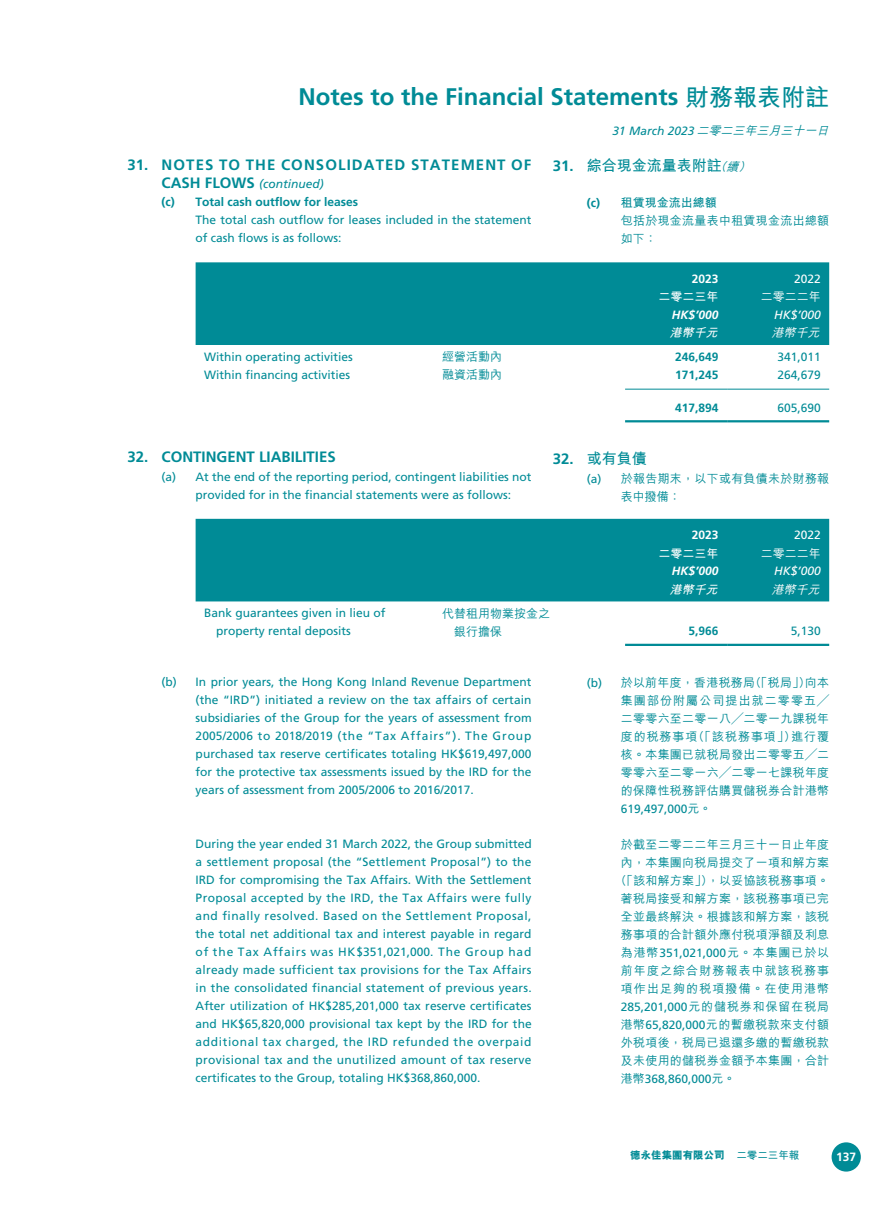
<style>
.page{position:relative;width:893px;height:1212px;background:#fff}
.page>*{position:absolute;margin:0;border:0;box-sizing:border-box;transform-origin:0 0}
.t1{font:700 24px "Frutiger LT Std";color:#008b96}
.t2{font:700 15px "Frutiger LT Std";letter-spacing:.07em;color:#008b96}
.t3{font:700 15px "Frutiger LT Std";color:#008b96}
.t4{font:700 15px "M Hei HK";color:#008b96}
.t5{font:12px/18px "Frutiger LT Std";color:#008b96}
.t6{font:500 12px/18px "M Hei HK";letter-spacing:.025em;color:#008b96}
.t7{font:700 12px/18px "Frutiger LT Std";color:#008b96}
.t8{font:italic 12px "Frutiger LT Std";color:#008b96}
.t9{font:italic 700 12px "Frutiger LT Std";color:#fff}
.t10{font:italic 12px "Frutiger LT Std";color:#fff}
.t11{font:500 12px/18px "M Hei HK";color:#008b96}
.t12{font:700 12px "Frutiger LT Std";color:#fff}
.t13{font:700 12px "M Hei HK";color:#fff}
.t14{font:500 12px "M Hei HK";color:#fff}
.t15{font:12px "Frutiger LT Std";color:#fff}
.t16{font:italic 700 12px "M Hei HK";color:#fff}
.t17{font:italic 500 12px "M Hei HK";color:#fff}
.t18{font:800 10.5px "M Hei HK";color:#008b96}
.s1{font-family:"M Hei HK"}
.s2{font-size:15px}
.s3{font-weight:400;font-style:italic}
.s4{font-family:"M Hei HK";font-weight:500}
.s5{font-family:"Frutiger LT Std"}
.s6{font-weight:500;font-style:italic;font-size:12px}
.s7{font-family:"Frutiger LT Std";font-weight:700}
.s8{font-weight:700}
.s9{font-family:"Frutiger LT Std";font-weight:400}
</style>
<div class="page">
<div style="left:832px;top:1142px;width:29px;height:29px;background:#008b96;border-radius:50%"></div>
<div style="left:196px;top:262px;width:633px;height:83px;background:#008b96"></div>
<hr style="left:625px;top:389px;width:102px;height:1px;background:#008b96">
<hr style="left:727px;top:389px;width:102px;height:1px;background:#008b96">
<hr style="left:625px;top:420px;width:102px;height:2px;background:#008b96">
<hr style="left:727px;top:420px;width:102px;height:2px;background:#008b96">
<div style="left:196px;top:519px;width:633px;height:82px;background:#008b96"></div>
<hr style="left:625px;top:644px;width:102px;height:2px;background:#008b96">
<hr style="left:727px;top:644px;width:102px;height:2px;background:#008b96">
<h1 class="t1" style="left:298px;top:83px;width:532px">Notes to the Financial Statements <span class="s1">財務報表附註</span></h1>
<p class="t2" style="left:128px;top:156px;width:405px">31. NOTES TO THE CONSOLIDATED STATEMENT OF</p>
<p class="t7" style="left:162px;top:175px;width:198px"><span class="s2">CASH FLOWS</span> <span class="s3">(continued)<br></span>(c) Total cash outflow for leases</p>
<p class="t5" style="left:196px;top:211px;width:337px">The total cash outflow for leases included in the statement of cash flows is as follows:</p>
<p class="t8" style="left:612px;top:123px;width:222px">3 1 Ma rch 2 023 <span class="s4">二零二三年三月三十一日</span></p>
<p class="t4" style="left:553px;top:154px;width:203px"><span class="s5">31.</span> 綜合現金流量表附註<span class="s6">（續）</span></p>
<p class="t6" style="left:621px;top:193px;width:210px;text-indent:-34px"><span class="s7">(c)</span> <span class="s8">租賃現金流出總額<br></span>包括於現金流量表中租賃現金流出總額如下：</p>
<p class="t12" style="left:692px;top:271px;width:28px">2023</p>
<p class="t15" style="left:794px;top:271px;width:28px">2022</p>
<p class="t13" style="left:659px;top:288px;width:61px">二零二三年</p>
<p class="t14" style="left:761px;top:288px;width:61px">二零二二年</p>
<p class="t9" style="left:672px;top:307px;width:48px">HK$’000</p>
<p class="t10" style="left:774px;top:307px;width:48px">HK$’000</p>
<p class="t16" style="left:669px;top:324px;width:54px">港幣千元</p>
<p class="t17" style="left:771px;top:324px;width:54px">港幣千元</p>
<p class="t5" style="left:204px;top:348px;width:150px">Within operating activities</p>
<p class="t6" style="left:442px;top:347px;width:61px">經營活動內</p>
<p class="t7" style="left:675px;top:348px;width:45px">246,649</p>
<p class="t5" style="left:777px;top:348px;width:45px">341,011</p>
<p class="t5" style="left:204px;top:366px;width:148px">Within financing activities</p>
<p class="t6" style="left:442px;top:365px;width:61px">融資活動內</p>
<p class="t7" style="left:675px;top:366px;width:45px">171,245</p>
<p class="t5" style="left:777px;top:366px;width:45px">264,679</p>
<p class="t7" style="left:675px;top:399px;width:45px">417,894</p>
<p class="t5" style="left:777px;top:399px;width:45px">605,690</p>
<p class="t3" style="left:128px;top:448px;width:210px">32. CONTINGENT LIABILITIES</p>
<p class="t5" style="left:196px;top:468px;width:337px;text-indent:-34px">(a) At the end of the reporting period, contingent liabilities not provided for in the financial statements were as follows:</p>
<p class="t12" style="left:692px;top:528px;width:28px">2023</p>
<p class="t15" style="left:794px;top:528px;width:28px">2022</p>
<p class="t13" style="left:659px;top:544px;width:61px">二零二三年</p>
<p class="t14" style="left:761px;top:544px;width:61px">二零二二年</p>
<p class="t9" style="left:672px;top:564px;width:48px">HK$’000</p>
<p class="t10" style="left:774px;top:564px;width:48px">HK$’000</p>
<p class="t16" style="left:669px;top:580px;width:54px">港幣千元</p>
<p class="t17" style="left:771px;top:580px;width:54px">港幣千元</p>
<p class="t5" style="left:216px;top:604px;width:171px;text-indent:-12px">Bank guarantees given in lieu of property rental deposits</p>
<p class="t11" style="left:454px;top:604px;width:98px;text-indent:-12px">代替租用物業按金之銀行擔保</p>
<p class="t4" style="left:553px;top:448px;width:96px"><span class="s5">32.</span> 或有負債</p>
<p class="t6" style="left:621px;top:468px;width:210px;text-indent:-34px"><span class="s9">(a)</span> 於報告期末，以下或有負債未於財務報表中撥備：</p>
<p class="t7" style="left:689px;top:622px;width:32px">5,966</p>
<p class="t5" style="left:791px;top:622px;width:32px">5,130</p>
<p class="t5" style="left:196px;top:673px;width:338px;text-align:justify;text-indent:-34px">(b) In prior years, the Hong Kong Inland Revenue Department (the “IRD”) initiated a review on the tax affairs of certain subsidiaries of the Group for the years of assessment from 2005/2006 to 2018/2019 (the “Tax Affairs”). The Group purchased tax reserve certificates totaling HK$619,497,000 for the protective tax assessments issued by the IRD for the years of assessment from 2005/2006 to 2016/2017.</p>
<p class="t5" style="left:196px;top:835px;width:338px;text-align:justify">During the year ended 31 March 2022, the Group submitted a settlement proposal (the “Settlement Proposal”) to the IRD for compromising the Tax Affairs. With the Settlement Proposal accepted by the IRD, the Tax Affairs were fully and finally resolved. Based on the Settlement Proposal, the total net additional tax and interest payable in regard of the Tax Affairs was HK$351,021,000. The Group had already made sufficient tax provisions for the Tax Affairs in the consolidated financial statement of previous years.<br>After utilization of HK$285,201,000 tax reserve certificates and HK$65,820,000 provisional tax kept by the IRD for the additional tax charged, the IRD refunded the overpaid provisional tax and the unutilized amount of tax reserve certificates to the Group, totaling HK$368,860,000.</p>
<p class="t6" style="left:621px;top:672px;width:210px;text-align:justify;text-indent:-34px"><span class="s9">(b)</span> 於以前年度，香港稅務局（「稅局」）向本集團部份附屬公司提出就二零零五╱二零零六至二零一八╱二零一九課稅年度的稅務事項（「該稅務事項」）進行覆核。本集團已就稅局發出二零零五╱二零零六至二零一六╱二零一七課稅年度的保障性稅務評估購買儲稅券合計港幣</p>
<p class="t5" style="left:621px;top:800px;width:92px">619,497,000<span class="s4">元。</span></p>
<p class="t6" style="left:615px;top:834px;width:216px;text-align:center">於截至二零二二年三月三十一日止年度內，本集團向稅局提交了一項和解方案（「該和解方案」），以妥協該稅務事項。著稅局接受和解方案，該稅務事項已完全並最終解決。根據該和解方案，該稅務事項的合計額外應付稅項淨額及利息為港幣<span class="s9">351,021,000</span>元。本集團已於以前年度之綜合財務報表中就該稅務事項作出足夠的稅項撥備。在使用港幣</p>
<p class="t5" style="left:621px;top:998px;width:210px">285,201,000<span class="s4">元的儲稅券和保留在稅局</span></p>
<p class="t6" style="left:621px;top:1014px;width:210px;text-align:justify">港幣<span class="s9">65,820,000</span>元的暫繳稅款來支付額外稅項後，稅局已退還多繳的暫繳稅款及未使用的儲稅券金額予本集團，合計</p>
<p class="t5" style="left:621px;top:1070px;width:116px"><span class="s4">港幣</span>368,860,000<span class="s4">元。</span></p>
<p class="t18" style="left:630px;top:1148px;width:171px">德永佳集團有限公司 <span class="s8">二零二三年報</span></p>
<p class="t12" style="left:836px;top:1150px;width:22px">137</p>
</div>
